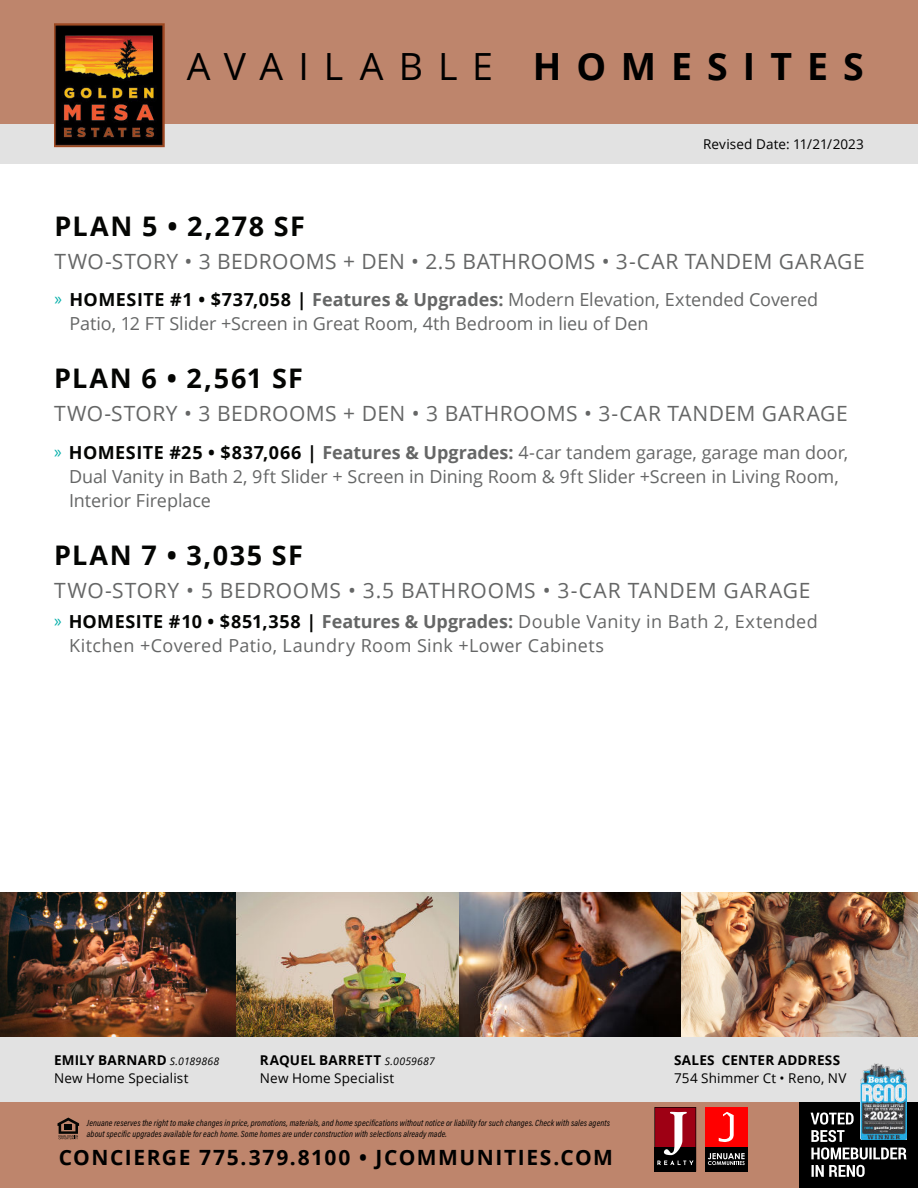
<style>
.page{position:relative;width:918px;height:1188px;background:#fff}
.page>*{position:absolute;margin:0;border:0;box-sizing:border-box;transform-origin:0 0}
.t1{font:37.5px "Open Sans";letter-spacing:.395em;color:#000}
.t2{font:700 27px "Open Sans";letter-spacing:.06em;color:#040503}
.t3{font:21px "Open Sans";letter-spacing:.025em;color:#656666}
.t4{font:700 21px "Open Sans";letter-spacing:.075em;color:#000}
.t5{font:18px/24px "Open Sans";color:#656666}
.t6{font:18px/24px "Open Sans";letter-spacing:.02em;color:#656666}
.t7{font:13.5px/18px "Open Sans";letter-spacing:.01em;color:#000}
.t8{font:700 13.5px "Open Sans";letter-spacing:.02em;color:#000}
.t9{font:9px/10.5px "Acumin Variable Concept";letter-spacing:.015em;color:#000}
.s1{font-weight:700}
.s2{font-family:"Myriad Pro";color:#00aea9}
.s3{font-weight:700;color:#040503}
.s4{font-style:italic;font-size:10.5px}
</style>
<div class="page">
<div style="left:0;top:124px;width:918px;height:40px;background:#e2e2e2"></div>
<div style="left:0;top:0;width:918px;height:124px;background:#be856c"></div>
<img style="left:54px;top:24px;width:111px;height:124px">
<div style="left:0;top:1037px;width:918px;height:65px;background:#e2e2e2"></div>
<div style="left:0;top:1102px;width:918px;height:86px;background:#be856c"></div>
<div style="left:799px;top:1102px;width:119px;height:86px;background:#000"></div>
<svg style="left:811px;top:1113px;width:96px;height:64px"></svg>
<svg style="left:58px;top:1118px;width:21px;height:21px"></svg>
<svg style="left:654px;top:1107px;width:42px;height:64px;background:#732730"></svg>
<div style="left:705px;top:1147px;width:43px;height:24px;background:#000"></div>
<div style="left:705px;top:1107px;width:43px;height:40px;background:#f00"></div>
<svg style="left:719px;top:1112px;width:15px;height:30px"></svg>
<svg style="left:708px;top:1153px;width:37px;height:12px"></svg>
<img style="left:861px;top:1064px;width:46px;height:75px">
<img style="left:0;top:893px;width:918px;height:144px">
<h1 class="t1" style="left:187px;top:51px;width:679px">AVAILABLE <span class="s1">HOMESITES</span></h1>
<p class="t7" style="left:703px;top:136px;width:162px">Revised Date: 11/21/2023</p>
<h2 class="t2" style="left:55px;top:215px;width:252px">PLAN 5 • 2,278 SF</h2>
<p class="t3" style="left:55px;top:253px;width:812px">TWO-STORY • 3 BEDROOMS + DEN • 2.5 BATHROOMS • 3-CAR TANDEM GARAGE</p>
<p class="t5" style="left:70px;top:289px;width:750px;text-indent:-15px"><span class="s2">»</span> <span class="s3">HOMESITE #1 • $737,058 |</span> <span class="s1">Features &amp; Upgrades:</span> Modern Elevation, Extended Covered<br>Patio, 12 FT Slider +Screen in Great Room, 4th Bedroom in lieu of Den</p>
<h2 class="t2" style="left:54px;top:368px;width:251px">PLAN 6 • 2,561 SF</h2>
<p class="t3" style="left:54px;top:405px;width:795px">TWO-STORY • 3 BEDROOMS + DEN • 3 BATHROOMS • 3-CAR TANDEM GARAGE</p>
<p class="t5" style="left:69px;top:442px;width:781px;text-indent:-15px"><span class="s2">»</span> <span class="s3">HOMESITE #25 • $837,066 |</span> <span class="s1">Features &amp; Upgrades:</span> 4-car tandem garage, garage man door,<br>Dual Vanity in Bath 2, 9ft Slider + Screen in Dining Room &amp; 9ft Slider +Screen in Living Room,<br>Interior Fireplace</p>
<h2 class="t2" style="left:54px;top:545px;width:251px">PLAN 7 • 3,035 SF</h2>
<p class="t3" style="left:54px;top:582px;width:758px">TWO-STORY • 5 BEDROOMS • 3.5 BATHROOMS • 3-CAR TANDEM GARAGE</p>
<p class="t6" style="left:69px;top:612px;width:750px;text-indent:-15px"><span class="s2">»</span> <span class="s3">HOMESITE #10 • $851,358 |</span> <span class="s1">Features &amp; Upgrades:</span> Double Vanity in Bath 2, Extended<br>Kitchen +Covered Patio, Laundry Room Sink +Lower Cabinets</p>
<p class="t7" style="left:260px;top:1053px;width:177px"><span class="s1">RAQUEL BARRETT</span> <span class="s4">S.0059687<br></span>New Home Specialist</p>
<p class="t7" style="left:54px;top:1053px;width:167px"><span class="s1">EMILY BARNARD</span> <span class="s4">S.0189868<br></span>New Home Specialist</p>
<p class="t8" style="left:674px;top:1056px;width:168px">SALES CENTER ADDRESS</p>
<p class="t7" style="left:674px;top:1071px;width:174px">754 Shimmer Ct • Reno, NV</p>
<p class="t9" style="left:87px;top:1119px;width:525px">Jenuane reserves the right to make changes in price, promotions, materials, and home specifications without notice or liability for such changes. Check with sales agents about specific upgrades available for each home. Some homes are under construction with selections already made.</p>
<p class="t4" style="left:59px;top:1150px;width:556px">CONCIERGE 775.379.8100 • JCOMMUNITIES.COM</p>
</div>
